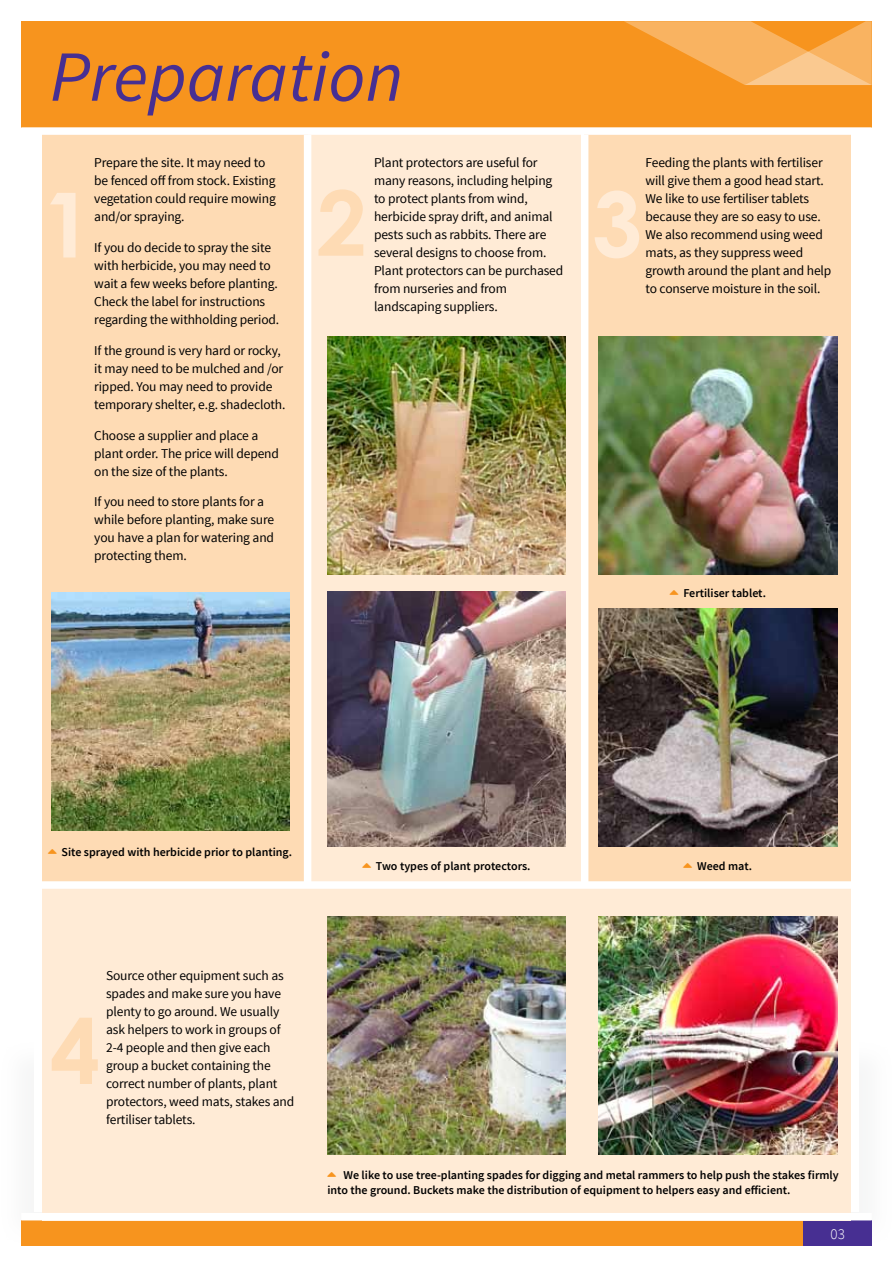
<style>
.page{position:relative;width:893px;height:1263px;background:#fff}
.page>*{position:absolute;margin:0;border:0;box-sizing:border-box;transform-origin:0 0}
.t1{font:700 90px "Century Gothic";color:#ffebd6}
.t2{font:700 90px "Century Gothic";color:#fedbb4}
.t3{font:italic 72px "Source Sans Pro";color:#472f92}
.t4{font:300 15px "Source Sans Pro";color:#fff}
.t5{font:13.5px/18px "Source Sans Pro";letter-spacing:-.01em;color:#000}
.t6{font:600 12px/15px "Source Sans Pro";color:#000}
.s1{color:#f7941e}
</style>
<div class="page">
<div style="left:0;top:1040px;width:314px;height:207px;background:#fbfcfc"></div>
<div style="left:34px;top:1042px;width:278px;height:170px;background:#fff"></div>
<div style="left:580px;top:1040px;width:313px;height:207px;background:#fbfbfb"></div>
<div style="left:581px;top:1042px;width:278px;height:170px;background:#fff"></div>
<div style="left:21px;top:1220px;width:851px;height:26px;background:#f7941e"></div>
<div style="left:804px;top:1220px;width:68px;height:26px;background:#472f92"></div>
<div style="left:585px;top:21px;width:266px;height:864px;background:#fedbb4"></div>
<div style="left:43px;top:885px;width:808px;height:335px;background:#ffebd6"></div>
<div style="left:43px;top:21px;width:265px;height:864px;background:#fedbb4"></div>
<div style="left:308px;top:21px;width:273px;height:877px;background:#ffebd6"></div>
<img style="left:51px;top:592px;width:238px;height:238px">
<img style="left:327px;top:336px;width:239px;height:238px">
<img style="left:327px;top:591px;width:239px;height:256px">
<img style="left:599px;top:336px;width:238px;height:238px">
<img style="left:599px;top:608px;width:238px;height:239px">
<img style="left:327px;top:916px;width:239px;height:238px">
<img style="left:599px;top:916px;width:238px;height:238px">
<div style="left:21px;top:21px;width:850px;height:106px;background:#f7941e"></div>
<svg style="left:624px;top:21px;width:248px;height:64px"></svg>
<div style="left:21px;top:1213px;width:851px;height:7px;background:#fff"></div>
<div style="left:21px;top:127px;width:851px;height:8px;background:#fff"></div>
<div style="left:22px;top:881px;width:850px;height:8px;background:#fff"></div>
<div style="left:304px;top:135px;width:7px;height:750px;background:#fff"></div>
<div style="left:581px;top:135px;width:7px;height:750px;background:#fff"></div>
<h2 class="t3" style="left:50px;top:32px;width:355px">Preparation</h2>
<p class="t5" style="left:374px;top:154px;width:191px">Plant protectors are useful for many reasons, including helping to protect plants from wind, herbicide spray drift, and animal pests such as rabbits. There are several designs to choose from.<br>Plant protectors can be purchased from nurseries and from landscaping suppliers.</p>
<p class="t5" style="left:646px;top:154px;width:187px">Feeding the plants with fertiliser will give them a good head start.<br>We like to use fertiliser tablets because they are so easy to use.<br>We also recommend using weed mats, as they suppress weed growth around the plant and help to conserve moisture in the soil.</p>
<p class="t5" style="left:94px;top:154px;width:183px">Prepare the site. It may need to be fenced off from stock. Existing vegetation could require mowing and/or spraying.</p>
<p class="t5" style="left:94px;top:239px;width:187px">If you do decide to spray the site with herbicide, you may need to wait a few weeks before planting.<br>Check the label for instructions regarding the withholding period.</p>
<p class="t5" style="left:94px;top:342px;width:193px">If the ground is very hard or rocky, it may need to be mulched and /or ripped. You may need to provide temporary shelter, e.g. shadecloth.</p>
<p class="t5" style="left:94px;top:426px;width:186px">Choose a supplier and place a plant order. The price will depend on the size of the plants.</p>
<p class="t5" style="left:94px;top:493px;width:181px">If you need to store plants for a while before planting, make sure you have a plan for watering and protecting them.</p>
<h1 class="t1" style="left:42px;top:156px;width:52px">1</h1>
<h1 class="t2" style="left:317px;top:155px;width:52px">2</h1>
<h1 class="t1" style="left:592px;top:156px;width:52px">3</h1>
<p class="t6" style="left:670px;top:586px;width:98px"><span class="s1">➢</span> Fertiliser tablet.</p>
<p class="t6" style="left:48px;top:845px;width:246px"><span class="s1">➢</span> Site sprayed with herbicide prior to planting.</p>
<p class="t6" style="left:362px;top:859px;width:170px"><span class="s1">➢</span> Two types of plant protectors.</p>
<p class="t6" style="left:684px;top:859px;width:70px"><span class="s1">➢</span> Weed mat.</p>
<h1 class="t2" style="left:50px;top:983px;width:52px">4</h1>
<p class="t5" style="left:106px;top:967px;width:190px">Source other equipment such as spades and make sure you have plenty to go around. We usually ask helpers to work in groups of<br>2-4 people and then give each group a bucket containing the correct number of plants, plant protectors, weed mats, stakes and fertiliser tablets.</p>
<p class="t6" style="left:327px;top:1168px;width:513px"><span class="s1">➢</span> We like to use tree-planting spades for digging and metal rammers to help push the stakes firmly into the ground. Buckets make the distribution of equipment to helpers easy and efficient.</p>
<p class="t4" style="left:830px;top:1225px;width:16px">03</p>
</div>
